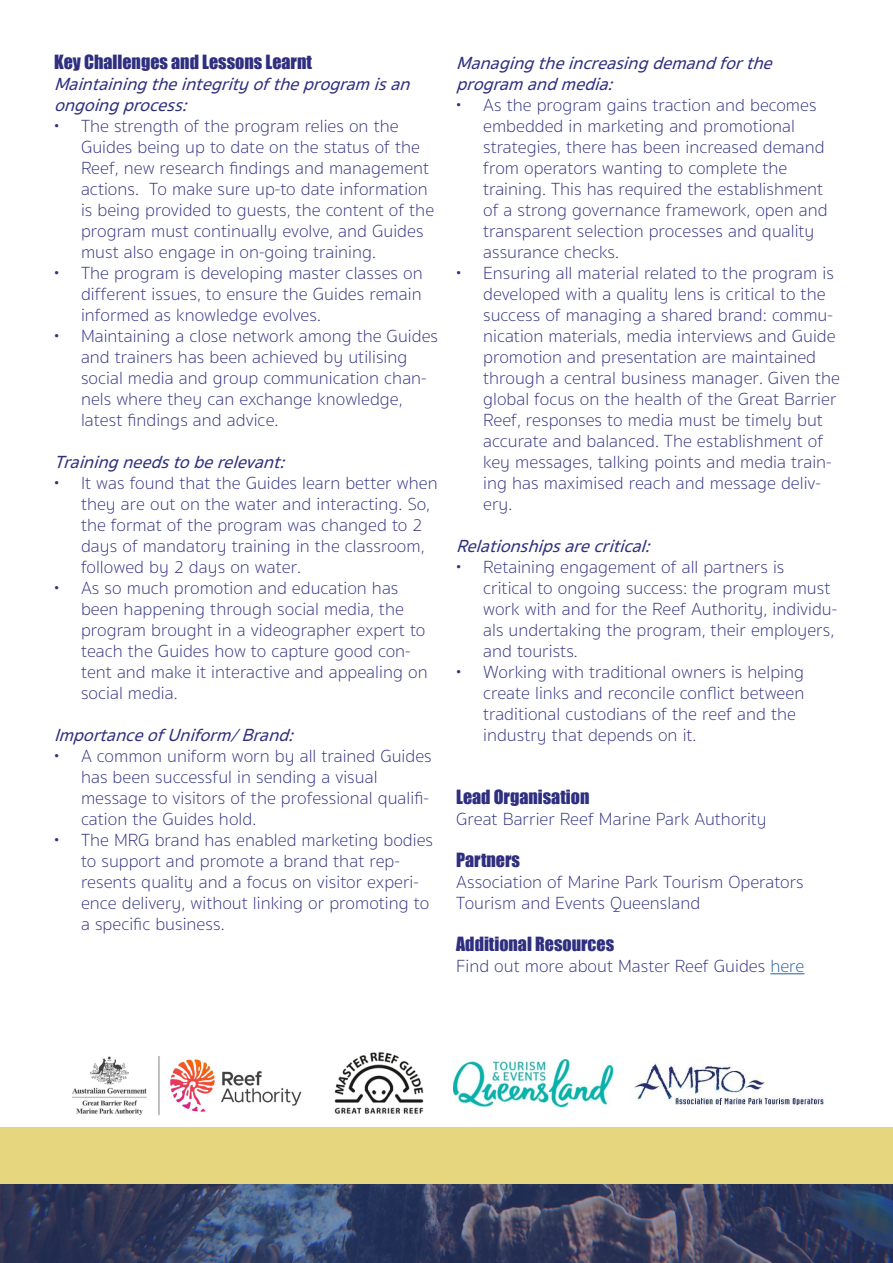
<style>
.page{position:relative;width:893px;height:1263px;background:#fff}
.page>*{position:absolute;margin:0;border:0;box-sizing:border-box;transform-origin:0 0}
.t1{font:100 18px/21px "Sukhumvit Set";color:#2f2f7f}
.t2{font:italic 500 18px/21px "Sukhumvit Set";color:#2f2f7f}
.t3{font:18px "Impact";color:#2f2f7f}
.s1{color:#215e9e}
</style>
<div class="page">
<div style="left:0;top:1127px;width:893px;height:58px;background:#e6d67d"></div>
<img style="left:334px;top:1052px;width:90px;height:62px">
<img style="left:453px;top:1059px;width:160px;height:47px">
<img style="left:634px;top:1063px;width:190px;height:41px">
<hr style="left:770px;top:973px;width:34px;height:1px;background:#215e9e">
<img style="left:0;top:1185px;width:893px;height:78px">
<img style="left:72px;top:1056px;width:230px;height:59px">
<p class="t3" style="left:54px;top:48px;width:259px">Key Challenges and Lessons Learnt</p>
<p class="t2" style="left:54px;top:74px;width:365px">Maintainingtheintegrityoftheprogramisan ongoingprocess:</p>
<p class="t1" style="left:81px;top:116px;width:355px;text-indent:-27px">• The strength of the program relies on the Guides being up to date on the status of the Reef, new research findings and management actions. To make sure up-to date information is being provided to guests, the content of the program must continually evolve, and Guides must also engage in on-going training.</p>
<p class="t1" style="left:81px;top:263px;width:343px;text-align:justify;text-indent:-27px">• The program is developing master classes on different issues, to ensure the Guides remain informed as knowledge evolves.</p>
<p class="t1" style="left:81px;top:326px;width:359px;text-indent:-27px">• Maintaining a close network among the Guides and trainers has been achieved by utilising social media and group communication chan&shy;nels where they can exchange knowledge, latest findings and advice.</p>
<p class="t2" style="left:54px;top:452px;width:240px">Trainingneedstoberelevant:</p>
<p class="t1" style="left:81px;top:473px;width:358px;text-indent:-27px">• It was found that the Guides learn better when they are out on the water and interacting. So, the format of the program was changed to 2 days of mandatory training in the classroom, followed by 2 days on water.</p>
<p class="t1" style="left:81px;top:578px;width:348px;text-indent:-27px">• As so much promotion and education has been happening through social media, the program brought in a videographer expert to teach the Guides how to capture good con&shy;tent and make it interactive and appealing on social media.</p>
<p class="t2" style="left:54px;top:725px;width:248px">ImportanceofUniform/Brand:</p>
<p class="t1" style="left:81px;top:746px;width:352px;text-indent:-27px">• A common uniform worn by all trained Guides has been successful in sending a visual message to visitors of the professional qualifi&shy;cation the Guides hold.</p>
<p class="t1" style="left:81px;top:830px;width:354px;text-indent:-27px">• The MRG brand has enabled marketing bodies to support and promote a brand that rep&shy;resents quality and a focus on visitor experi&shy;ence delivery, without linking or promoting to a specific business.</p>
<p class="t2" style="left:456px;top:53px;width:325px">Managingtheincreasingdemandforthe programandmedia:</p>
<p class="t1" style="left:483px;top:95px;width:346px;text-indent:-27px">• As the program gains traction and becomes embedded in marketing and promotional strategies, there has been increased demand from operators wanting to complete the training. This has required the establishment of a strong governance framework, open and transparent selection processes and quality assurance checks.</p>
<p class="t1" style="left:483px;top:263px;width:358px;text-indent:-27px">• Ensuring all material related to the program is developed with a quality lens is critical to the success of managing a shared brand: commu&shy;nication materials, media interviews and Guide promotion and presentation are maintained through a central business manager. Given the global focus on the health of the Great Barrier Reef, responses to media must be timely but accurate and balanced. The establishment of key messages, talking points and media train&shy;ing has maximised reach and message deliv&shy;ery.</p>
<p class="t2" style="left:456px;top:536px;width:203px">Relationshipsarecritical:</p>
<p class="t1" style="left:483px;top:557px;width:356px;text-indent:-27px">• Retaining engagement of all partners is critical to ongoing success: the program must work with and for the Reef Authority, individu&shy;als undertaking the program, their employers, and tourists.</p>
<p class="t1" style="left:483px;top:662px;width:323px;text-indent:-27px">• Working with traditional owners is helping create links and reconcile conflict between traditional custodians of the reef and the industry that depends on it.</p>
<p class="t3" style="left:456px;top:783px;width:135px">Lead Organisation</p>
<p class="t1" style="left:456px;top:809px;width:312px">Great Barrier Reef Marine Park Authority</p>
<p class="t3" style="left:456px;top:846px;width:65px">Partners</p>
<p class="t1" style="left:456px;top:872px;width:349px">Association of Marine Park Tourism Operators<br>Tourism and Events Queensland</p>
<p class="t3" style="left:456px;top:930px;width:160px">Additional Resources</p>
<p class="t1" style="left:456px;top:956px;width:350px">Find out more about Master Reef Guides <span class="s1">here</span></p>
</div>
